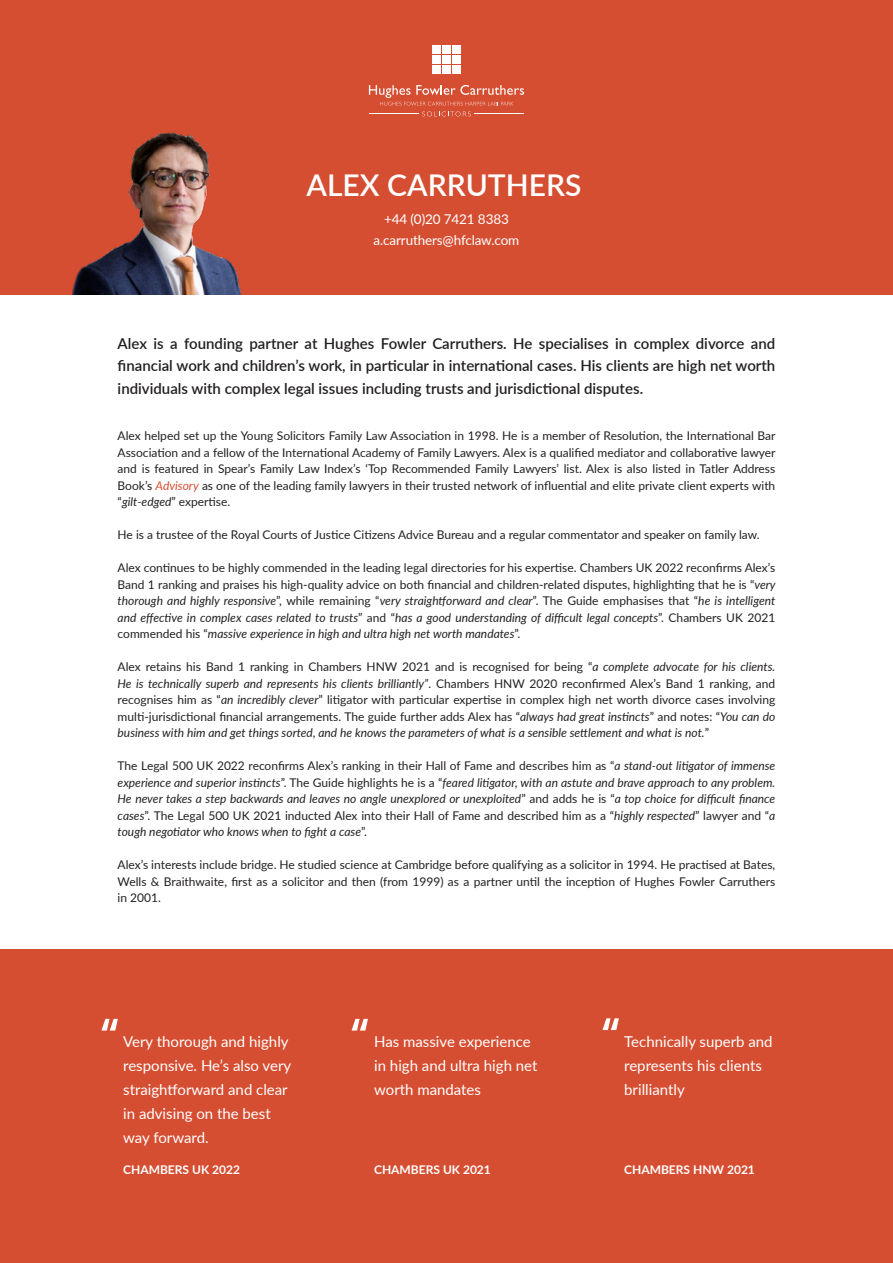
<style>
.page{position:relative;width:893px;height:1263px;background:#fff}
.page>*{position:absolute;margin:0;border:0;box-sizing:border-box;transform-origin:0 0}
.t1{font:60px "Museo 500";color:#fff}
.t2{font:600 30px "Lato";color:#fff}
.t3{font:600 15px/22.5px "Lato";color:#231f20;text-align:justify}
.t4{font:15px/24px "Lato";color:#fff}
.t5{font:13.5px "Lato";letter-spacing:-.01em;color:#fff}
.t6{font:12px/16.5px "Lato";color:#231f20;text-align:justify}
.t7{font:italic 12px/16.5px "Lato";color:#231f20;text-align:justify}
.t8{font:700 12px "Lato";color:#fff}
.s1{font-style:italic;color:#d64e32}
.s2{font-style:italic}
.s3{font-style:normal}
</style>
<div class="page">
<div style="left:0;top:0;width:893px;height:294px;background:#d64e32"></div>
<img style="left:73px;top:132px;width:169px;height:162px">
<div style="left:0;top:949px;width:893px;height:314px;background:#d64e32"></div>
<div style="left:432px;top:45px;width:9px;height:9px;background:#fff"></div>
<div style="left:432px;top:55px;width:9px;height:9px;background:#fff"></div>
<div style="left:432px;top:65px;width:9px;height:9px;background:#fff"></div>
<div style="left:442px;top:45px;width:9px;height:9px;background:#fff"></div>
<div style="left:452px;top:45px;width:9px;height:9px;background:#fff"></div>
<div style="left:442px;top:55px;width:9px;height:9px;background:#fff"></div>
<div style="left:452px;top:55px;width:9px;height:9px;background:#fff"></div>
<div style="left:442px;top:65px;width:9px;height:9px;background:#fff"></div>
<div style="left:452px;top:65px;width:9px;height:9px;background:#fff"></div>
<svg style="left:369px;top:85px;width:155px;height:31px"></svg>
<p class="t2" style="left:307px;top:164px;width:276px">ALEX CARRUTHERS</p>
<p class="t5" style="left:384px;top:209px;width:126px">+44 (0)20 7421 8383</p>
<p class="t5" style="left:374px;top:230px;width:147px">a.carruthers@hfclaw.com</p>
<p class="t3" style="left:118px;top:331px;width:659px">Alex is a founding partner at Hughes Fowler Carruthers. He specialises in complex divorce and financial work and children’s work, in particular in international cases. His clients are high net worth individuals with complex legal issues including trusts and jurisdictional disputes.</p>
<p class="t6" style="left:118px;top:427px;width:659px">Alex helped set up the Young Solicitors Family Law Association in 1998. He is a member of Resolution, the International Bar Association and a fellow of the International Academy of Family Lawyers. Alex is a qualified mediator and collaborative lawyer and is featured in Spear’s Family Law Index’s ‘Top Recommended Family Lawyers’ list. Alex is also listed in Tatler Address Book’s <span class="s1">Advisory</span> as one of the leading family lawyers in their trusted network of influential and elite private client experts with “<span class="s2">gilt-edged</span>” expertise.</p>
<p class="t6" style="left:118px;top:526px;width:644px">He is a trustee of the Royal Courts of Justice Citizens Advice Bureau and a regular commentator and speaker on family law.</p>
<p class="t6" style="left:118px;top:559px;width:659px">Alex continues to be highly commended in the leading legal directories for his expertise. Chambers UK 2022 reconfirms Alex’s Band 1 ranking and praises his high-quality advice on both financial and children-related disputes, highlighting that he is “<span class="s2">very thorough and highly responsive</span>”, while remaining “<span class="s2">very straightforward and clear</span>”. The Guide emphasises that “<span class="s2">he is intelligent and effective in complex cases related to trusts</span>” and “<span class="s2">has a good understanding of difficult legal concepts</span>”. Chambers UK 2021 commended his “<span class="s2">massive experience in high and ultra high net worth mandates</span>”.</p>
<p class="t6" style="left:118px;top:658px;width:659px">Alex retains his Band 1 ranking in Chambers HNW 2021 and is recognised for being “<span class="s2">a complete advocate for his clients.<br>He is technically superb and represents his clients brilliantly”</span>. Chambers HNW 2020 reconfirmed Alex’s Band 1 ranking, and recognises him as “<span class="s2">an incredibly clever</span>” litigator with particular expertise in complex high net worth divorce cases involving multi-jurisdictional financial arrangements. The guide further adds Alex has “<span class="s2">always had great instincts</span>” and notes: “<span class="s2">You can do business with him and get things sorted, and he knows the parameters of what is a sensible settlement and what is not.</span>”</p>
<p class="t7" style="left:118px;top:757px;width:659px"><span class="s3">The Legal 500 UK 2022 reconfirms Alex’s ranking in their Hall of Fame and describes him as “</span>a stand-out litigator of immense experience and superior instincts<span class="s3">”. The Guide highlights he is a “</span>feared litigator, with an astute and brave approach to any problem.<br>He never takes a step backwards and leaves no angle unexplored or unexploited<span class="s3">” and adds he is “</span>a top choice for difficult finance cases<span class="s3">”. The Legal 500 UK 2021 inducted Alex into their Hall of Fame and described him as a “</span>highly respected<span class="s3">” lawyer and “</span>a tough negotiator who knows when to fight a case<span class="s3">”.</span></p>
<p class="t6" style="left:118px;top:856px;width:659px">Alex’s interests include bridge. He studied science at Cambridge before qualifying as a solicitor in 1994. He practised at Bates, Wells &amp; Braithwaite, first as a solicitor and then (from 1999) as a partner until the inception of Hughes Fowler Carruthers in 2001.</p>
<p class="t1" style="left:99px;top:1008px;width:24px">“</p>
<p class="t4" style="left:123px;top:1028px;width:169px">Very thorough and highly responsive. He’s also very straightforward and clear in advising on the best way forward.</p>
<p class="t8" style="left:123px;top:1161px;width:118px">CHAMBERS UK 2022</p>
<p class="t1" style="left:349px;top:1008px;width:24px">“</p>
<p class="t4" style="left:374px;top:1028px;width:165px">Has massive experience in high and ultra high net worth mandates</p>
<p class="t8" style="left:374px;top:1161px;width:118px">CHAMBERS UK 2021</p>
<p class="t1" style="left:600px;top:1008px;width:24px">“</p>
<p class="t4" style="left:624px;top:1028px;width:150px">Technically superb and represents his clients brilliantly</p>
<p class="t8" style="left:624px;top:1161px;width:132px">CHAMBERS HNW 2021</p>
</div>
